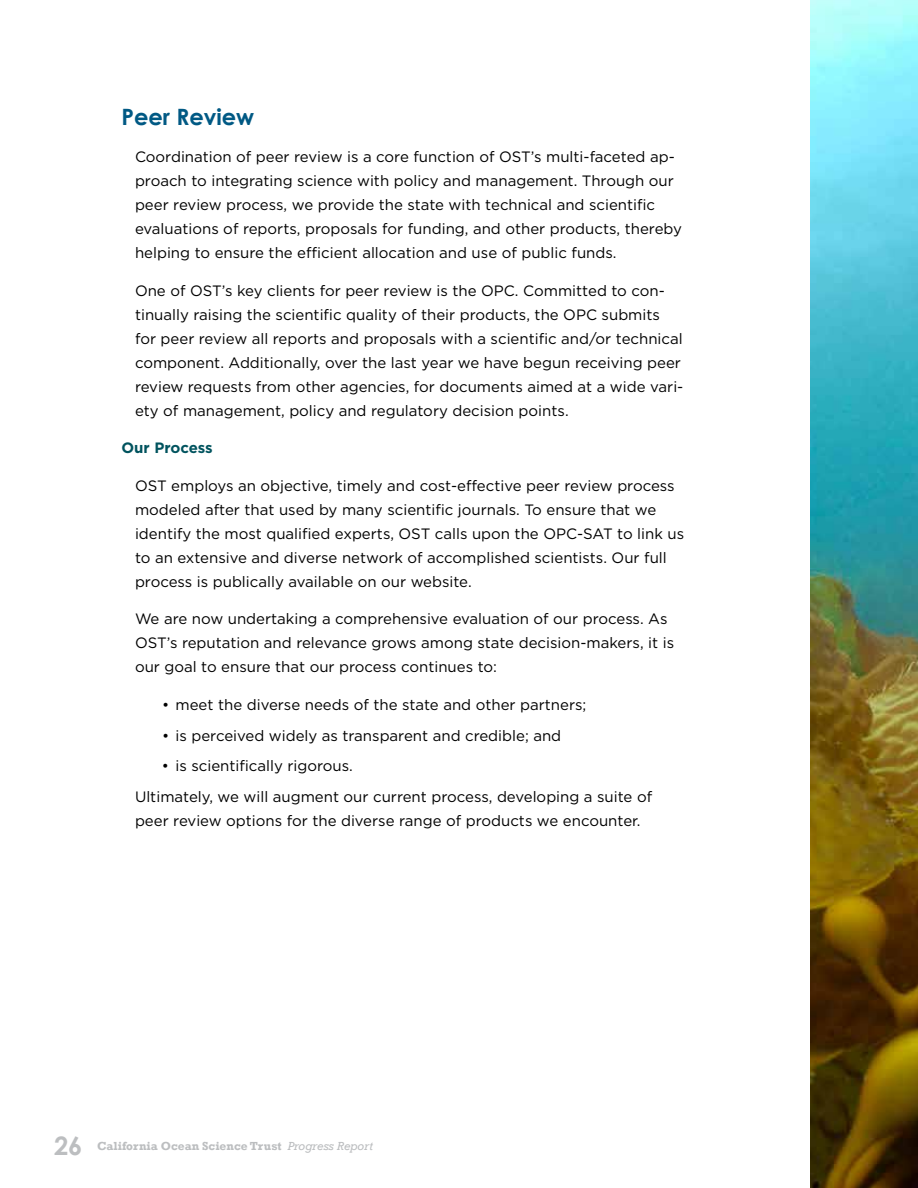
<style>
.page{position:relative;width:918px;height:1188px;background:#fff}
.page>*{position:absolute;margin:0;border:0;box-sizing:border-box;transform-origin:0 0}
.t1{font:700 22.5px "Century Gothic";color:#005984}
.t2{font:15px/24px "Gotham";color:#000}
.t3{font:700 15px "Gotham";color:#00535e}
.t4{font:700 12px "Rockwell";color:#bcbec0}
.s1{font-family:"Century Gothic";font-size:25.5px}
.s2{font-weight:400;font-style:italic}
</style>
<div class="page">
<img style="left:810px;top:0;width:108px;height:1188px">
<h1 class="t1" style="left:122px;top:100px;width:134px">Peer Review</h1>
<p class="t2" style="left:135px;top:145px;width:549px">Coordination of peer review is a core function of OST’s multi-faceted ap&shy;proach to integrating science with policy and management. Through our peer review process, we provide the state with technical and scientific evaluations of reports, proposals for funding, and other products, thereby helping to ensure the efficient allocation and use of public funds.</p>
<p class="t2" style="left:135px;top:278px;width:550px">One of OST’s key clients for peer review is the OPC. Committed to con&shy;tinually raising the scientific quality of their products, the OPC submits for peer review all reports and proposals with a scientific and/or technical component. Additionally, over the last year we have begun receiving peer review requests from other agencies, for documents aimed at a wide vari&shy;ety of management, policy and regulatory decision points.</p>
<p class="t3" style="left:122px;top:438px;width:93px">Our Process</p>
<p class="t2" style="left:135px;top:473px;width:551px">OST employs an objective, timely and cost-effective peer review process modeled after that used by many scientific journals. To ensure that we identify the most qualified experts, OST calls upon the OPC-SAT to link us to an extensive and diverse network of accomplished scientists. Our full process is publically available on our website.</p>
<p class="t2" style="left:135px;top:607px;width:541px">We are now undertaking a comprehensive evaluation of our process. As<br>OST’s reputation and relevance grows among state decision-makers, it is our goal to ensure that our process continues to:</p>
<p class="t2" style="left:162px;top:692px;width:426px">• meet the diverse needs of the state and other partners;</p>
<p class="t2" style="left:162px;top:723px;width:401px">• is perceived widely as transparent and credible; and</p>
<p class="t2" style="left:135px;top:750px;width:519px;line-height:30.8px;text-indent:27px">• is scientifically rigorous.<br>Ultimately, we will augment our current process, developing a suite of</p>
<p class="t2" style="left:135px;top:808px;width:507px">peer review options for the diverse range of products we encounter.</p>
<p class="t4" style="left:54px;top:1139px;width:320px"><span class="s1">26</span> California Ocean Science Trust <span class="s2">Progress Report</span></p>
</div>
